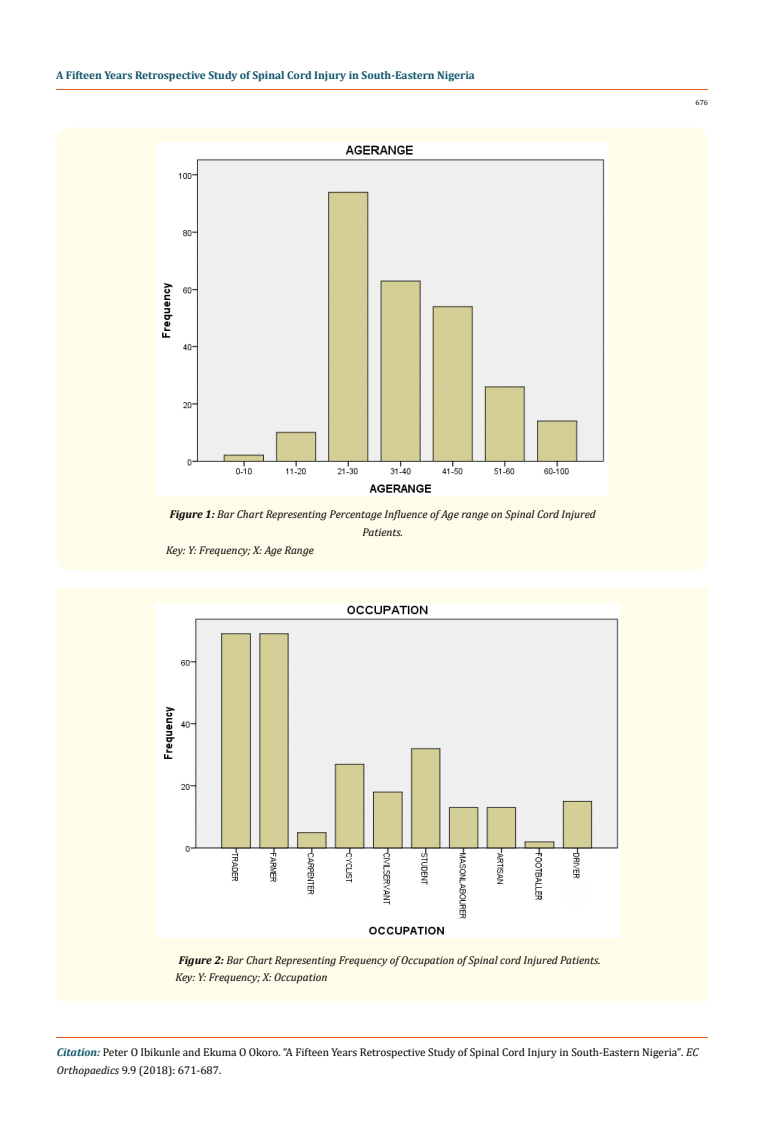
<style>
.page{position:relative;width:764px;height:1127px;background:#fff}
.page>*{position:absolute;margin:0;border:0;box-sizing:border-box;transform-origin:0 0}
.t1{font:italic 11.25px/17.5px "Cambria";color:#000}
.t2{font:11.25px/17.5px "Cambria";color:#000}
.t3{font:700 11.25px "Cambria";color:#0e546a}
.t4{font:7.5px "Cambria";color:#000}
.s1{font-weight:700}
.s2{font-weight:700;font-style:italic;color:#0e546a}
.s3{font-size:11.12px}
.s4{font-style:italic}
</style>
<div class="page">
<hr style="left:56px;top:90px;width:652px;height:1px;background:#e05d1a">
<hr style="left:56px;top:1037px;width:651px;height:1px;background:#e05d1a">
<div style="left:56px;top:127px;width:652px;height:443px;background:#fffde9;border-radius:15px"></div>
<img style="left:158px;top:142px;width:450px;height:353px">
<div style="left:56px;top:588px;width:651px;height:412px;background:#fffde9"></div>
<img style="left:155px;top:603px;width:465px;height:334px">
<p class="t3" style="left:56px;top:67px;width:420px">A Fifteen Years Retrospective Study of Spinal Cord Injury in South-Eastern Nigeria</p>
<p class="t4" style="left:695px;top:98px;width:14px">676</p>
<p class="t1" style="left:170px;top:505px;width:427px"><span class="s1">Figure 1:</span> Bar Chart Representing Percentage Influence of Age range on Spinal Cord Injured</p>
<p class="t1" style="left:362px;top:523px;width:42px">Patients.</p>
<p class="t1" style="left:166px;top:540px;width:149px">Key: Y: Frequency; X: Age Range</p>
<p class="t1" style="left:176px;top:950px;width:426px"><span class="s1">Figure 2:</span> Bar Chart Representing Frequency of Occupation of Spinal cord Injured Patients.<br>Key: Y: Frequency; X: Occupation</p>
<p class="t2" style="left:57px;top:1043px;width:643px"><span class="s2">Citation:</span> Peter O Ibikunle and Ekuma O Okoro. “A Fifteen Years Retrospective Study of Spinal Cord Injury in South-Eastern Nigeria”<span class="s3">.</span> <span class="s4">EC<br>Orthopaedics</span> <span class="s3">9</span>.9 (2018): 671-687.</p>
</div>
